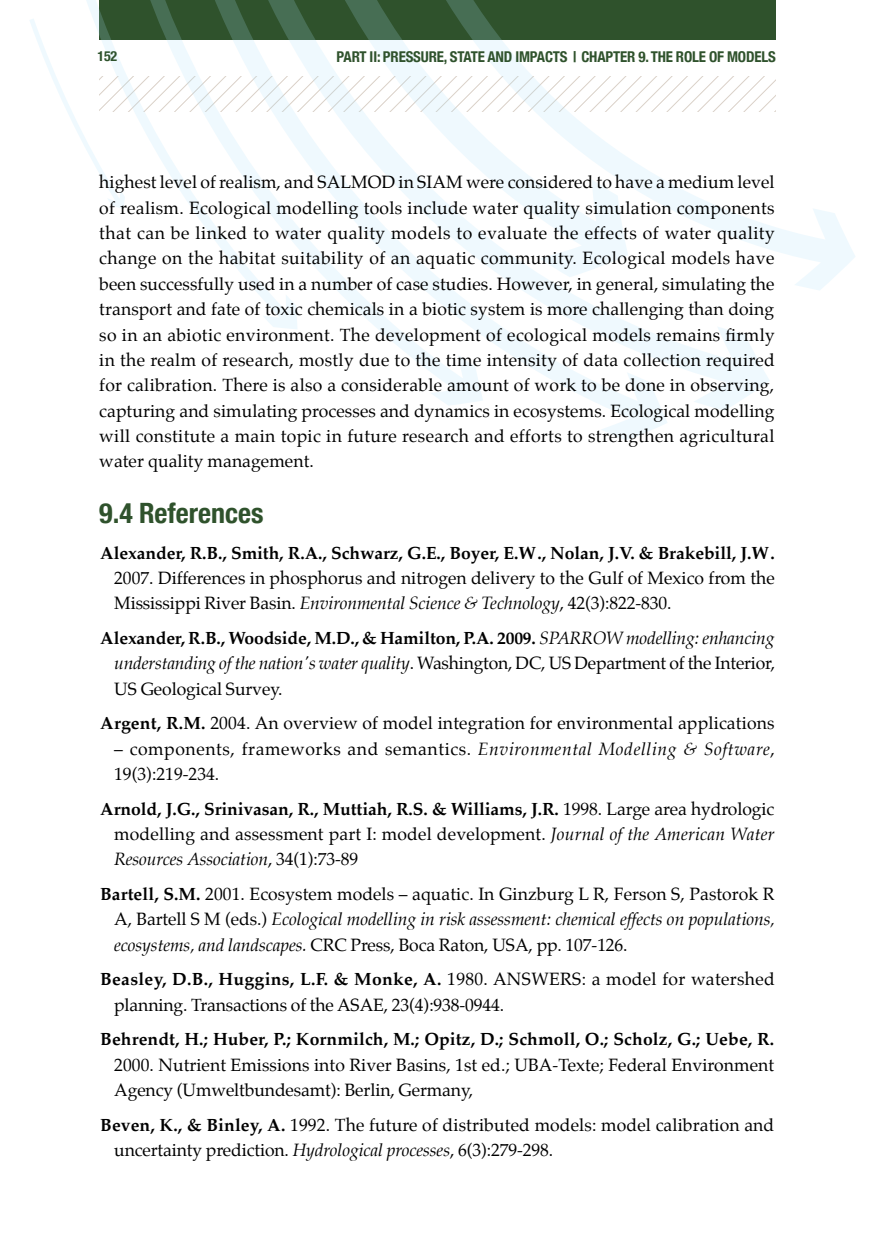
<style>
.page{position:relative;width:874px;height:1241px;background:#fff}
.page>*{position:absolute;margin:0;border:0;box-sizing:border-box;transform-origin:0 0}
.t1{font:700 condensed 28px "Helvetica Neue";color:#2f522c}
.t2{font:17.5px/25.4px "Palatino";letter-spacing:.005em;color:#000}
.t3{font:italic 17.5px/25.4px "Palatino";color:#000;text-align:justify}
.t4{font:700 17.5px "Palatino";letter-spacing:.01em;color:#000}
.t5{font:17.5px/25.4px "Palatino";letter-spacing:.035em;color:#000}
.t6{font:700 condensed 14.88px "Helvetica Neue";letter-spacing:-.01em;color:#2f522c}
.t7{font:700 condensed 14px "Helvetica Neue";color:#2e522c}
.s1{font-style:italic}
.s2{font-weight:700;font-style:normal}
.s3{font-style:normal}
.s4{font-weight:700}
</style>
<div class="page">
<svg style="left:30px;top:19px;width:55px;height:127px"></svg>
<svg style="left:85px;top:0;width:56px;height:209px"></svg>
<svg style="left:141px;top:0;width:57px;height:217px"></svg>
<svg style="left:198px;top:0;width:469px;height:440px"></svg>
<svg style="left:221px;top:0;width:548px;height:410px"></svg>
<svg style="left:391px;top:0;width:464px;height:290px"></svg>
<svg style="left:250px;top:0;width:377px;height:277px"></svg>
<p class="t7" style="left:97px;top:44px;width:21px">152</p>
<p class="t6" style="left:336px;top:44px;width:439px">PART II: PRESSURE, STATE AND IMPACTS | CHAPTER 9. THE ROLE OF MODELS</p>
<p class="t2" style="left:99px;top:169px;width:676px;text-align:justify">highest level of realism, and SALMOD in SIAM were considered to have a medium level of realism. Ecological modelling tools include water quality simulation components that can be linked to water quality models to evaluate the effects of water quality change on the habitat suitability of an aquatic community. Ecological models have been successfully used in a number of case studies. However, in general, simulating the transport and fate of toxic chemicals in a biotic system is more challenging than doing so in an abiotic environment. The development of ecological models remains firmly in the realm of research, mostly due to the time intensity of data collection required for calibration. There is also a considerable amount of work to be done in observing, capturing and simulating processes and dynamics in ecosystems. Ecological modelling will constitute a main topic in future research and efforts to strengthen agricultural water quality management.</p>
<h1 class="t1" style="left:99px;top:490px;width:166px">9.4 REFERENCES</h1>
<p class="t4" style="left:100px;top:537px;width:675px">Alexander, R.B., Smith, R.A., Schwarz, G.E., Boyer, E.W., Nolan, J.V. &amp; Brakebill, J.W.</p>
<p class="t2" style="left:114px;top:565px;width:661px">2007. Differences in phosphorus and nitrogen delivery to the Gulf of Mexico from the<br>Mississippi River Basin. <span class="s1">Environmental Science &amp; Technology</span>, 42(3):822-830.</p>
<p class="t3" style="left:114px;top:625px;width:662px;text-indent:-14px"><span class="s2">Alexander, R.B., Woodside, M.D., &amp; Hamilton, P.A. 2009.</span> SPARROW modelling: enhancing understanding of the nation's water quality<span class="s3">. Washington, DC, US Department of the Interior, US Geological Survey.</span></p>
<p class="t2" style="left:100px;top:710px;width:675px"><span class="s4">Argent, R.M.</span> 2004. An overview of model integration for environmental applications</p>
<p class="t5" style="left:114px;top:735px;width:662px">– components, frameworks and semantics. <span class="s1">Environmental Modelling &amp; Software</span>,<br>19(3):219-234.</p>
<p class="t2" style="left:114px;top:795px;width:661px;text-align:justify;text-indent:-14px"><span class="s4">Arnold, J.G., Srinivasan, R., Muttiah, R.S. &amp; Williams, J.R.</span> 1998. Large area hydrologic modelling and assessment part I: model development. <span class="s1">Journal of the American Water Resources Association</span>, 34(1):73-89</p>
<p class="t2" style="left:114px;top:881px;width:662px;text-align:justify;text-indent:-14px"><span class="s4">Bartell, S.M.</span> 2001. Ecosystem models – aquatic. In Ginzburg L R, Ferson S, Pastorok R A, Bartell S M (eds.) <span class="s1">Ecological modelling in risk assessment: chemical effects on populations, ecosystems, and landscapes.</span> CRC Press, Boca Raton, USA, pp. 107-126.</p>
<p class="t2" style="left:114px;top:966px;width:661px;text-indent:-14px"><span class="s4">Beasley, D.B., Huggins, L.F. &amp; Monke, A.</span> 1980. ANSWERS: a model for watershed planning. Transactions of the ASAE, 23(4):938-0944.</p>
<p class="t4" style="left:100px;top:1024px;width:675px">Behrendt, H.; Huber, P.; Kornmilch, M.; Opitz, D.; Schmoll, O.; Scholz, G.; Uebe, R.</p>
<p class="t2" style="left:114px;top:1051px;width:661px">2000. Nutrient Emissions into River Basins, 1st ed.; UBA-Texte; Federal Environment<br>Agency (Umweltbundesamt): Berlin, Germany,</p>
<p class="t2" style="left:114px;top:1111px;width:661px;text-indent:-14px"><span class="s4">Beven, K., &amp; Binley, A.</span> 1992. The future of distributed models: model calibration and uncertainty prediction. <span class="s1">Hydrological processes</span>, 6(3):279-298.</p>
</div>
